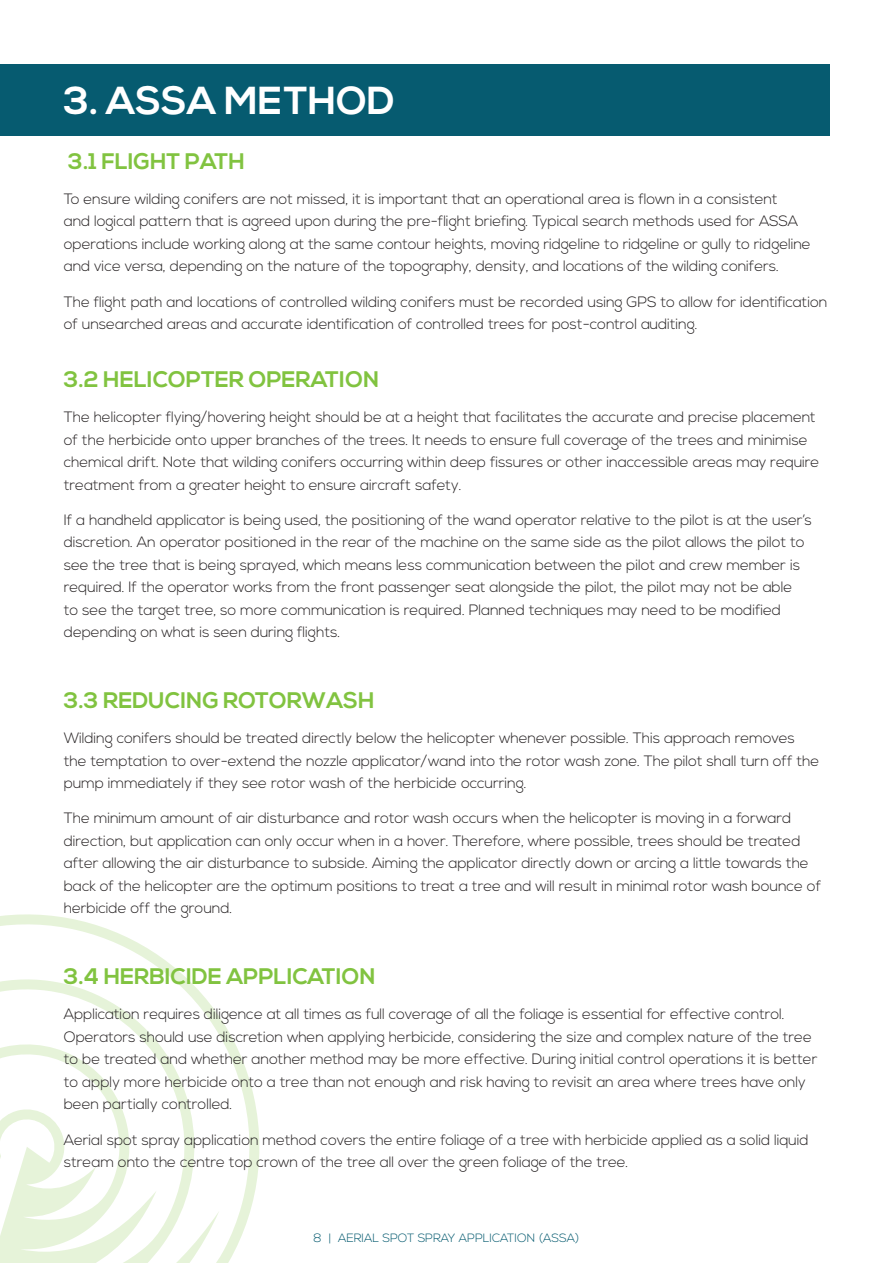
<style>
.page{position:relative;width:893px;height:1263px;background:#fff}
.page>*{position:absolute;margin:0;border:0;box-sizing:border-box;transform-origin:0 0}
.t1{font:700 39px "Nexa";color:#fff}
.HEAD{font:700 22.5px "Nexa";color:#81c340}
.BODY{font:700 22.5px "Nexa";color:#81c340}
.Subhead{font:700 22.5px "Nexa";color:#81c340}
.BODY-2{font:300 15px/22.5px "Nexa";letter-spacing:-.01em;color:#231f20}
.t2{font:300 12px "Nexa";color:#065b70}
</style>
<div class="page">
<svg style="left:0;top:914px;width:260px;height:349px"></svg>
<div style="left:0;top:64px;width:829px;height:72px;background:#065b70"></div>
<p class="t1" style="left:64px;top:78px;width:332px">3. ASSA METHOD</p>
<p class="Subhead" style="left:68px;top:148px;width:178px">3.1 FLIGHT PATH</p>
<p class="BODY-2" style="left:64px;top:188px;width:748px">To ensure wilding conifers are not missed, it is important that an operational area is flown in a consistent<br>and logical pattern that is agreed upon during the pre-flight briefing. Typical search methods used for ASSA operations include working along at the same contour heights, moving ridgeline to ridgeline or gully to ridgeline and vice versa, depending on the nature of the topography, density, and locations of the wilding conifers.</p>
<p class="BODY-2" style="left:64px;top:291px;width:765px">The flight path and locations of controlled wilding conifers must be recorded using GPS to allow for identification of unsearched areas and accurate identification of controlled trees for post-control auditing.</p>
<p class="BODY" style="left:64px;top:366px;width:317px">3.2 HELICOPTER OPERATION</p>
<p class="BODY-2" style="left:64px;top:406px;width:757px">The helicopter flying/hovering height should be at a height that facilitates the accurate and precise placement of the herbicide onto upper branches of the trees. It needs to ensure full coverage of the trees and minimise chemical drift. Note that wilding conifers occurring within deep fissures or other inaccessible areas may require treatment from a greater height to ensure aircraft safety.</p>
<p class="BODY-2" style="left:64px;top:509px;width:749px">If a handheld applicator is being used, the positioning of the wand operator relative to the pilot is at the user’s discretion. An operator positioned in the rear of the machine on the same side as the pilot allows the pilot to see the tree that is being sprayed, which means less communication between the pilot and crew member is required. If the operator works from the front passenger seat alongside the pilot, the pilot may not be able<br>to see the target tree, so more communication is required. Planned techniques may need to be modified depending on what is seen during flights.</p>
<p class="HEAD" style="left:64px;top:687px;width:312px">3.3 REDUCING ROTORWASH</p>
<p class="BODY-2" style="left:64px;top:727px;width:757px">Wilding conifers should be treated directly below the helicopter whenever possible. This approach removes the temptation to over-extend the nozzle applicator/wand into the rotor wash zone. The pilot shall turn off the pump immediately if they see rotor wash of the herbicide occurring.</p>
<p class="BODY-2" style="left:64px;top:808px;width:759px">The minimum amount of air disturbance and rotor wash occurs when the helicopter is moving in a forward direction, but application can only occur when in a hover. Therefore, where possible, trees should be treated after allowing the air disturbance to subside. Aiming the applicator directly down or arcing a little towards the back of the helicopter are the optimum positions to treat a tree and will result in minimal rotor wash bounce of herbicide off the ground.</p>
<p class="HEAD" style="left:64px;top:963px;width:313px">3.4 HERBICIDE APPLICATION</p>
<p class="BODY-2" style="left:64px;top:1003px;width:755px">Application requires diligence at all times as full coverage of all the foliage is essential for effective control.<br>Operators should use discretion when applying herbicide, considering the size and complex nature of the tree to be treated and whether another method may be more effective. During initial control operations it is better to apply more herbicide onto a tree than not enough and risk having to revisit an area where trees have only been partially controlled.</p>
<p class="BODY-2" style="left:64px;top:1129px;width:746px">Aerial spot spray application method covers the entire foliage of a tree with herbicide applied as a solid liquid stream onto the centre top crown of the tree all over the green foliage of the tree.</p>
<p class="t2" style="left:314px;top:1231px;width:267px">8 | AERIAL SPOT SPRAY APPLICATION (ASSA)</p>
</div>
